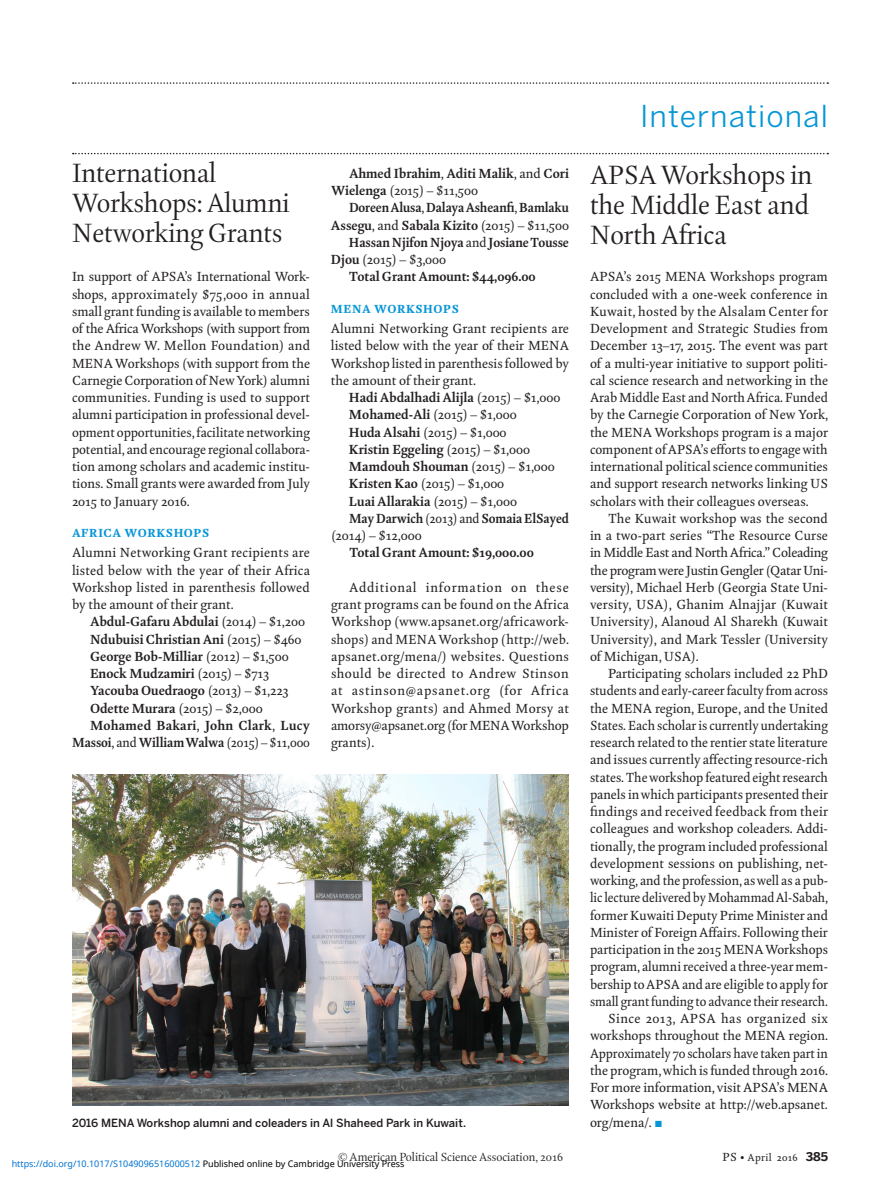
<style>
.page{position:relative;width:891px;height:1188px;background:#fff}
.page>*{position:absolute;margin:0;border:0;box-sizing:border-box;transform-origin:0 0}
.t1{font:30px "Benton Sans";letter-spacing:.035em;color:#0696d7}
.Briefs_Head{font:27px/30px "Kingfisher Display";letter-spacing:-.005em;color:#231f20}
._01_Text{font:13.5px/17.2px "Kingfisher";letter-spacing:-.005em;color:#231f20;text-align:justify}
._01_Text_NoIndent{font:13.5px/17.2px "Kingfisher";letter-spacing:-.005em;color:#231f20;text-align:justify}
._01_Text-2{font:700 13.5px/17.2px "Kingfisher";letter-spacing:-.005em;color:#231f20}
._01_Text-3{font:700 13.5px/17.2px "Kingfisher";letter-spacing:-.005em;color:#231f20;text-align:right;scale:.95 1}
._01_Text-4{font:700 13.5px/17.2px "Kingfisher";letter-spacing:.015em;color:#231f20;text-align:right}
.t2{font:12px "Kingfisher Display";letter-spacing:-.005em;color:#231f20}
._05_SubheadA{font:800 12px "Kingfisher";letter-spacing:.045em;color:#0696d7}
._10_Caption_copy{font:500 11.25px "Benton Sans";color:#231f20}
.t3{font:10.5px "Kingfisher";letter-spacing:.025em;color:#231f20}
.t4{font:9px "Noto Sans";color:#0172cf}
.s1{font-weight:400}
.s2{font-weight:700}
.s3{font-family:"Times New Roman";color:#0696d7}
.s4{color:#000}
.s5{font-size:12px}
.s6{font-family:"Benton Sans";font-weight:700;font-size:12px}
</style>
<div class="page">
<svg style="left:73px;top:82px;width:755px;height:2px"></svg>
<svg style="left:73px;top:153px;width:755px;height:1px"></svg>
<img style="left:72px;top:774px;width:497px;height:332px">
<p class="Briefs_Head" style="left:72px;top:157px;width:219px">International<br>Workshops: Alumni<br>Networking Grants</p>
<p class="_01_Text_NoIndent" style="left:72px;top:268px;width:240px">In support of APSA’s International Work&shy;shops, approximately $75,000 in annual small grant funding is available to members of the Africa Workshops (with support from the Andrew W. Mellon Foundation) and MENA Workshops (with support from the Carnegie Corporation of New York) alumni communities. Funding is used to support alumni participation in professional devel&shy;opment opportunities, facilitate networking potential, and encourage regional collabora&shy;tion among scholars and academic institu&shy;tions. Small grants were awarded from July 2015 to January 2016.</p>
<p class="_05_SubheadA" style="left:72px;top:525px;width:139px">AFRICA WORKSHOPS</p>
<p class="_01_Text_NoIndent" style="left:72px;top:544px;width:240px">Alumni Networking Grant recipients are listed below with the year of their Africa Workshop listed in parenthesis followed by the amount of their grant.</p>
<p class="_01_Text-2" style="left:90px;top:613px;width:217px">Abdul-Gafaru Abdulai <span class="s1">(2014) – $1,200</span></p>
<p class="_01_Text-2" style="left:90px;top:630px;width:213px">Ndubuisi Christian Ani <span class="s1">(2015) – $460</span></p>
<p class="_01_Text-2" style="left:90px;top:647px;width:200px">George Bob-Milliar <span class="s1">(2012) – $1,500</span></p>
<p class="_01_Text-2" style="left:90px;top:664px;width:181px">Enock Mudzamiri <span class="s1">(2015) – $713</span></p>
<p class="_01_Text-2" style="left:90px;top:682px;width:200px">Yacouba Ouedraogo <span class="s1">(2013) – $1,223</span></p>
<p class="_01_Text" style="left:90px;top:699px;width:174px"><span class="s2">Odette Murara</span> (2015) – $2,000</p>
<p class="_01_Text-4" style="left:72px;top:716px;width:240px">Mohamed Bakari<span class="s1">,</span> John Clark<span class="s1">,</span> Lucy<br>Massoi<span class="s1">, and</span> William Walwa <span class="s1">(2015) – $11,000</span></p>
<p class="_01_Text-2" style="left:331px;top:164px;width:240px;text-indent:18px">Ahmed Ibrahim<span class="s1">,</span> Aditi Malik<span class="s1">, and</span> Cori<br>Wielenga <span class="s1">(2015) – $11,500</span></p>
<p class="_01_Text-3" style="left:331px;top:199px;width:252px">Doreen Alusa<span class="s1">,</span> Dalaya Asheanfi<span class="s1">,</span> Bamlaku<br>Assegu<span class="s1">, and</span> Sabala Kizito <span class="s1">(2015) – $11,500</span></p>
<p class="_01_Text-2" style="left:331px;top:233px;width:240px;text-indent:18px">Hassan Njifon Njoya <span class="s1">and</span> Josiane Tousse<br>Djou <span class="s1">(2015) – $3,000</span></p>
<p class="_01_Text-2" style="left:349px;top:268px;width:188px">Total Grant Amount: $44,096.00</p>
<p class="_05_SubheadA" style="left:331px;top:300px;width:129px">MENA WORKSHOPS</p>
<p class="_01_Text_NoIndent" style="left:331px;top:319px;width:240px">Alumni Networking Grant recipients are listed below with the year of their MENA Workshop listed in parenthesis followed by the amount of their grant.</p>
<p class="_01_Text-2" style="left:349px;top:388px;width:213px">Hadi Abdalhadi Alijla <span class="s1">(2015) – $1,000</span></p>
<p class="_01_Text" style="left:349px;top:406px;width:169px"><span class="s2">Mohamed-Ali</span> (2015) – $1,000</p>
<p class="_01_Text" style="left:349px;top:423px;width:159px"><span class="s2">Huda Alsahi</span> (2015) – $1,000</p>
<p class="_01_Text-2" style="left:349px;top:440px;width:183px">Kristin Eggeling <span class="s1">(2015) – $1,000</span></p>
<p class="_01_Text-2" style="left:349px;top:457px;width:207px">Mamdouh Shouman <span class="s1">(2015) – $1,000</span></p>
<p class="_01_Text" style="left:349px;top:475px;width:157px"><span class="s2">Kristen Kao</span> (2015) – $1,000</p>
<p class="_01_Text-2" style="left:349px;top:492px;width:170px">Luai Allarakia <span class="s1">(2015) – $1,000</span></p>
<p class="_01_Text-3" style="left:331px;top:509px;width:252px;text-align:left;text-indent:18px">May Darwich <span class="s1">(2013) and</span> Somaia ElSayed <span class="s1">(2014) – $12,000</span></p>
<p class="_01_Text-2" style="left:349px;top:544px;width:186px">Total Grant Amount: $19,000.00</p>
<p class="_01_Text" style="left:331px;top:578px;width:240px;text-indent:18px">Additional information on these grant programs can be found on the Africa Workshop (www.apsanet.org/africawork&shy;shops) and MENA Workshop (http://web. apsanet.org/mena/) websites. Questions should be directed to Andrew Stinson at astinson@apsanet.org (for Africa Workshop grants) and Ahmed Morsy at amorsy@apsanet.org (for MENA Workshop grants).</p>
<h1 class="t1" style="left:640px;top:99px;width:189px">International</h1>
<p class="Briefs_Head" style="left:590px;top:160px;width:224px">APSA Workshops in the Middle East and<br>North Africa</p>
<p class="_01_Text_NoIndent" style="left:590px;top:268px;width:240px">APSA’s 2015 MENA Workshops program concluded with a one-week conference in Kuwait, hosted by the Alsalam Center for Development and Strategic Studies from December 13–17, 2015. The event was part of a multi-year initiative to support politi&shy;cal science research and networking in the Arab Middle East and North Africa. Funded by the Carnegie Corporation of New York, the MENA Workshops program is a major component of APSA’s efforts to engage with international political science communities and support research networks linking US scholars with their colleagues overseas.</p>
<p class="_01_Text" style="left:590px;top:509px;width:240px;text-indent:18px">The Kuwait workshop was the second in a two-part series “The Resource Curse in Middle East and North Africa.” Coleading the program were Justin Gengler (Qatar Uni&shy;versity), Michael Herb (Georgia State Uni&shy;versity, USA), Ghanim Alnajjar (Kuwait University), Alanoud Al Sharekh (Kuwait University), and Mark Tessler (University of Michigan, USA).</p>
<p class="_01_Text" style="left:590px;top:664px;width:240px;text-indent:18px">Participating scholars included 22 PhD students and early-career faculty from across the MENA region, Europe, and the United States. Each scholar is currently undertaking research related to the rentier state literature and issues currently affecting resource-rich states. The workshop featured eight research panels in which participants presented their findings and received feedback from their colleagues and workshop coleaders. Addi&shy;tionally, the program included professional development sessions on publishing, net&shy;working, and the profession, as well as a pub&shy;lic lecture delivered by Mohammad Al-Sabah, former Kuwaiti Deputy Prime Minister and Minister of Foreign Affairs. Following their participation in the 2015 MENA Workshops program, alumni received a three-year mem&shy;bership to APSA and are eligible to apply for small grant funding to advance their research.</p>
<p class="_01_Text" style="left:590px;top:1009px;width:240px;text-indent:18px">Since 2013, APSA has organized six workshops throughout the MENA region.<br>Approximately 70 scholars have taken part in the program, which is funded through 2016.<br>For more information, visit APSA’s MENA Workshops website at http://web.apsanet.</p>
<p class="_10_Caption_copy" style="left:72px;top:1116px;width:396px">2016 MENA Workshop alumni and coleaders in Al Shaheed Park in Kuwait.</p>
<p class="_01_Text" style="left:590px;top:1113px;width:74px">org/mena/. <span class="s3">■</span></p>
<p class="t4" style="left:12px;top:1157px;width:394px">https://doi.org/10.1017/S1049096516000512 <span class="s4">Published online by Cambridge University Press</span></p>
<p class="t2" style="left:338px;top:1148px;width:226px">© American Political Science Association, 2016</p>
<p class="t3" style="left:722px;top:1150px;width:107px"><span class="s5">PS •</span> April 2016 <span class="s6">385</span></p>
</div>
